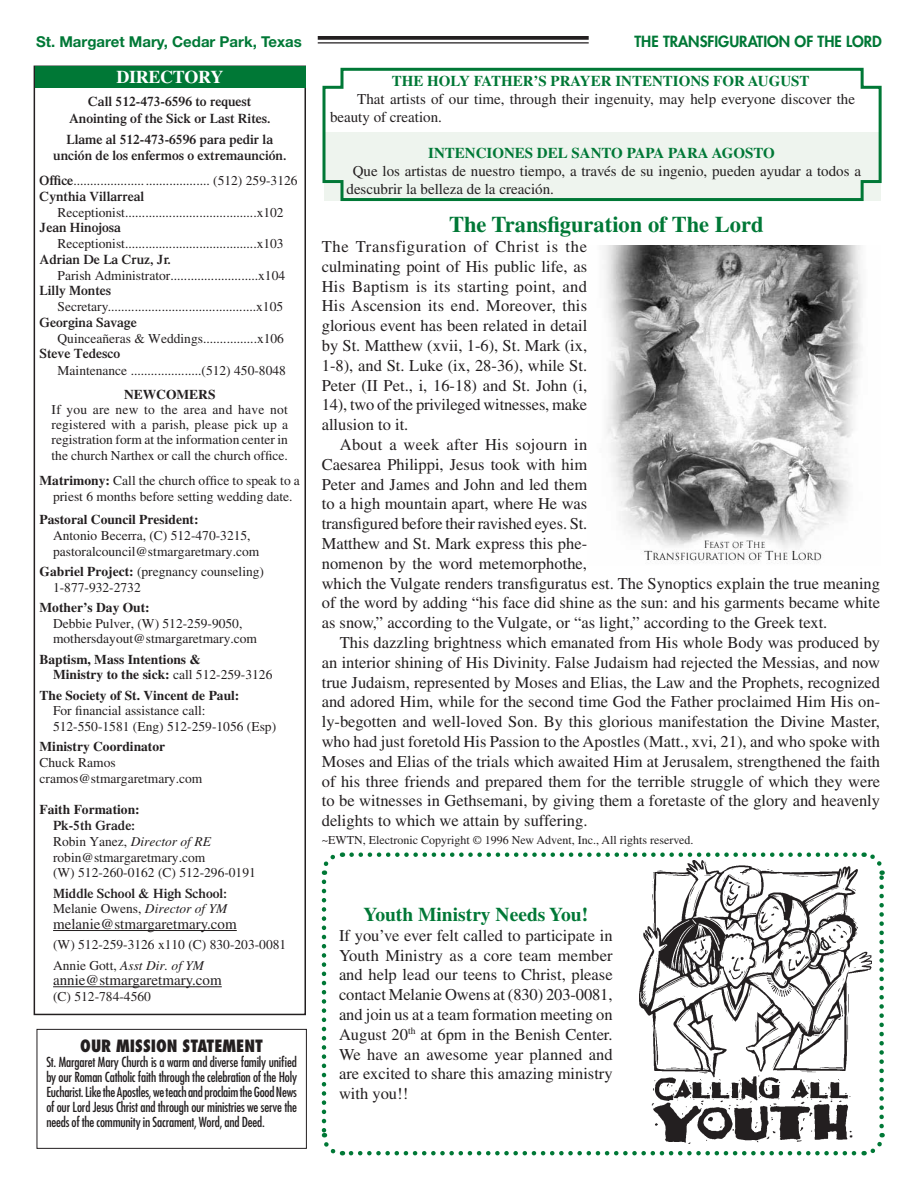
<style>
.page{position:relative;width:918px;height:1188px;background:#fff}
.page>*{position:absolute;margin:0;border:0;box-sizing:border-box;transform-origin:0 0}
.t1{font:700 22.5px "Times LT Std";color:#007836}
.t2{font:700 19.5px "Times LT Std";color:#007836}
.t3{font:700 18px "Times LT Std";letter-spacing:-.02em;color:#fff}
.t4{font:16.5px/19.8px "Times LT Std";color:#231f20;text-align:justify}
.t5{font:800 condensed 16.5px "Futura Std";color:#231f20}
.t6{font:15px/18px "Times LT Std";color:#231f20}
.t7{font:700 15px "Times LT Std";color:#007836}
.t8{font:700 15px "Helvetica Neue LT Std";color:#007836}
.t9{font:800 15px "Futura Std";color:#007836}
.t10{font:13.5px/15.8px "Times LT Std";color:#231f20}
.t11{font:condensed 13.5px/15px "Futura Std";letter-spacing:-.015em;color:#231f20;text-align:justify}
.t12{font:600 13.5px/16.5px "Times LT Std";color:#231f20;text-align:center}
.t13{font:700 13.5px/15.8px "Times LT Std";color:#231f20}
.t14{font:12px "Times LT Std";color:#231f20}
.s1{font-weight:600}
.s2{font-weight:700}
.s3{font-weight:400}
.s4{font-style:italic}
.s5{font-weight:400;font-style:italic}
</style>
<div class="page">
<hr style="left:53px;top:930px;width:184px;height:1px;background:#231f20">
<hr style="left:53px;top:986px;width:169px;height:1px;background:#231f20">
<div style="left:34px;top:66px;width:272px;height:949px;border:2px solid #231f20"></div>
<div style="left:35px;top:66px;width:270px;height:22px;background:#007836"></div>
<div style="left:37px;top:1029px;width:270px;height:120px;border:1px solid #231f20"></div>
<svg style="left:318px;top:36px;width:271px;height:4px"></svg>
<hr style="left:318px;top:42px;width:271px;height:2px;background:#231f20">
<svg style="left:322px;top:67px;width:560px;height:135px"></svg>
<img style="left:604px;top:246px;width:258px;height:317px">
<img style="left:639px;top:869px;width:224px;height:264px">
<svg style="left:321px;top:882px;width:22px;height:274px"></svg>
<svg style="left:351px;top:1133px;width:534px;height:23px"></svg>
<svg style="left:863px;top:852px;width:22px;height:274px"></svg>
<svg style="left:321px;top:852px;width:534px;height:23px"></svg>
<p class="t8" style="left:36px;top:32px;width:267px">St. Margaret Mary, Cedar Park, Texas</p>
<p class="t9" style="left:634px;top:32px;width:249px">THE TRANSFIGURATION OF THE LORD</p>
<p class="t7" style="left:392px;top:72px;width:419px">THE HOLY FATHER’S PRAYER INTENTIONS FOR AUGUST</p>
<p class="t6" style="left:330px;top:89px;width:527px;text-indent:27px">That artists of our time, through their ingenuity, may help everyone discover the beauty of creation.</p>
<p class="t7" style="left:428px;top:144px;width:348px">INTENCIONES DEL SANTO PAPA PARA AGOSTO</p>
<p class="t6" style="left:347px;top:161px;width:516px;text-indent:6px">Que los artistas de nuestro tiempo, a través de su ingenio, pueden ayudar a todos a descubrir la belleza de la creación.</p>
<h1 class="t1" style="left:449px;top:211px;width:316px">The Transfiguration of The Lord</h1>
<p class="t4" style="left:322px;top:237px;width:267px">The Transfiguration of Christ is the culminating point of His public life, as His Baptism is its starting point, and His Ascension its end. Moreover, this glorious event has been related in detail by St. Matthew (xvii, 1-6), St. Mark (ix, 1-8), and St. Luke (ix, 28-36), while St.<br>Peter (II Pet., i, 16-18) and St. John (i, 14), two of the privileged witnesses, make allusion to it.</p>
<p class="t4" style="left:322px;top:435px;width:560px;text-align:left;text-indent:18px">About a week after His sojourn in<br>Caesarea Philippi, Jesus took with him<br>Peter and James and John and led them<br>to a high mountain apart, where He was<br>transfigured before their ravished eyes. St.<br>Matthew and St. Mark express this phe-<br>nomenon by the word metemorphothe,<br>which the Vulgate renders transfiguratus est. The Synoptics explain the true meaning of the word by adding “his face did shine as the sun: and his garments became white as snow,” according to the Vulgate, or “as light,” according to the Greek text.</p>
<p class="t4" style="left:322px;top:633px;width:560px;text-indent:18px">This dazzling brightness which emanated from His whole Body was produced by an interior shining of His Divinity. False Judaism had rejected the Messias, and now true Judaism, represented by Moses and Elias, the Law and the Prophets, recognized and adored Him, while for the second time God the Father proclaimed Him His on&shy;ly-begotten and well-loved Son. By this glorious manifestation the Divine Master, who had just foretold His Passion to the Apostles (Matt., xvi, 21), and who spoke with Moses and Elias of the trials which awaited Him at Jerusalem, strengthened the faith of his three friends and prepared them for the terrible struggle of which they were to be witnesses in Gethsemani, by giving them a foretaste of the glory and heavenly delights to which we attain by suffering.</p>
<p class="t14" style="left:322px;top:833px;width:373px">~EWTN, Electronic Copyright © 1996 New Advent, Inc., All rights reserved.</p>
<p class="t3" style="left:117px;top:66px;width:109px">DIRECTORY</p>
<p class="t12" style="left:69px;top:93px;width:203px">Call 512-473-6596 to request<br>Anointing of the Sick or Last Rites.</p>
<p class="t12" style="left:53px;top:131px;width:235px">Llame al 512-473-6596 para pedir la unción de los enfermos o extremaunción.</p>
<p class="t10" style="left:40px;top:173px;width:259px"><span class="s1">Office</span>........................................ (512) 259-3126<br><span class="s1">Cynthia Villarreal</span></p>
<p class="t10" style="left:58px;top:204px;width:228px">Receptionist.......................................x102</p>
<p class="t12" style="left:40px;top:219px;width:83px">Jean Hinojosa</p>
<p class="t10" style="left:58px;top:236px;width:228px">Receptionist.......................................x103</p>
<p class="t12" style="left:40px;top:251px;width:133px">Adrian De La Cruz, Jr.</p>
<p class="t10" style="left:58px;top:267px;width:229px">Parish Administrator..........................x104</p>
<p class="t12" style="left:40px;top:282px;width:73px">Lilly Montes</p>
<p class="t10" style="left:58px;top:299px;width:227px">Secretary............................................x105</p>
<p class="t12" style="left:40px;top:314px;width:99px">Georgina Savage</p>
<p class="t10" style="left:58px;top:330px;width:228px">Quinceañeras &amp; Weddings................x106</p>
<p class="t12" style="left:40px;top:345px;width:82px">Steve Tedesco</p>
<p class="t10" style="left:58px;top:362px;width:230px">Maintenance .....................(512) 450-8048</p>
<p class="t13" style="left:124px;top:386px;width:93px">NEWCOMERS</p>
<p class="t10" style="left:52px;top:402px;width:238px;line-height:15px;text-align:justify">If you are new to the area and have not registered with a parish, please pick up a registration form at the information center in</p>
<p class="t10" style="left:40px;top:443px;width:262px;line-height:24.8px;text-align:center">the church Narthex or call the church office.<br><span class="s2">Matrimony:</span> Call the church office to speak to a</p>
<p class="t10" style="left:53px;top:488px;width:241px">priest 6 months before setting wedding date.</p>
<p class="t13" style="left:40px;top:511px;width:160px">Pastoral Council President:</p>
<p class="t10" style="left:53px;top:527px;width:208px">Antonio Becerra, (C) 512-470-3215, pastoralcouncil@stmargaretmary.com</p>
<p class="t10" style="left:53px;top:563px;width:213px;text-indent:-14px"><span class="s2">Gabriel Project:</span> (pregnancy counseling)<br>1-877-932-2732</p>
<p class="t13" style="left:40px;top:599px;width:112px">Mother’s Day Out:</p>
<p class="t10" style="left:53px;top:615px;width:206px">Debbie Pulver, (W) 512-259-9050, mothersdayout@stmargaretmary.com</p>
<p class="t13" style="left:53px;top:651px;width:221px;text-indent:-14px">Baptism, Mass Intentions &amp;<br>Ministry to the sick: <span class="s3">call 512-259-3126</span></p>
<p class="t13" style="left:40px;top:687px;width:201px">The Society of St. Vincent de Paul:</p>
<p class="t10" style="left:53px;top:703px;width:225px">For financial assistance call:<br>512-550-1581 (Eng) 512-259-1056 (Esp)</p>
<p class="t13" style="left:40px;top:739px;width:127px">Ministry Coordinator</p>
<p class="t10" style="left:40px;top:755px;width:164px">Chuck Ramos cramos@stmargaretmary.com</p>
<p class="t13" style="left:40px;top:802px;width:102px">Faith Formation:</p>
<p class="t10" style="left:53px;top:818px;width:204px"><span class="s1">Pk-5th Grade:<br></span>Robin Yanez, <span class="s4">Director of RE </span>robin@stmargaretmary.com<br>(W) 512-260-0162 (C) 512-296-0191</p>
<p class="t12" style="left:53px;top:885px;width:176px;line-height:15.8px;text-align:left">Middle School &amp; High School:<br><span class="s3">Melanie Owens,</span> <span class="s5">Director of YM</span></p>
<p class="t6" style="left:53px;top:915px;width:185px">melanie@stmargaretmary.com</p>
<p class="t10" style="left:53px;top:935px;width:235px;line-height:20.2px">(W) 512-259-3126 x110 (C) 830-203-0081<br>Annie Gott, <span class="s4">Asst Dir. of YM</span></p>
<p class="t6" style="left:53px;top:971px;width:170px">annie@stmargaretmary.com</p>
<p class="t10" style="left:53px;top:989px;width:99px">(C) 512-784-4560</p>
<p class="t2" style="left:363px;top:903px;width:226px">Youth Ministry Needs You!</p>
<p class="t4" style="left:339px;top:925px;width:275px">If you’ve ever felt called to participate in Youth Ministry as a core team member and help lead our teens to Christ, please contact Melanie Owens at (830) 203-0081, and join us at a team formation meeting on August 20<sup>th</sup> at 6pm in the Benish Center.<br>We have an awesome year planned and are excited to share this amazing ministry with you!!</p>
<p class="t5" style="left:80px;top:1036px;width:184px">OUR MISSION STATEMENT</p>
<p class="t11" style="left:46px;top:1055px;width:252px">St. Margaret Mary Church is a warm and diverse family unified by our Roman Catholic faith through the celebration of the Holy Eucharist. Like the Apostles, we teach and proclaim the Good News of our Lord Jesus Christ and through our ministries we serve the needs of the community in Sacrament, Word, and Deed.</p>
</div>
